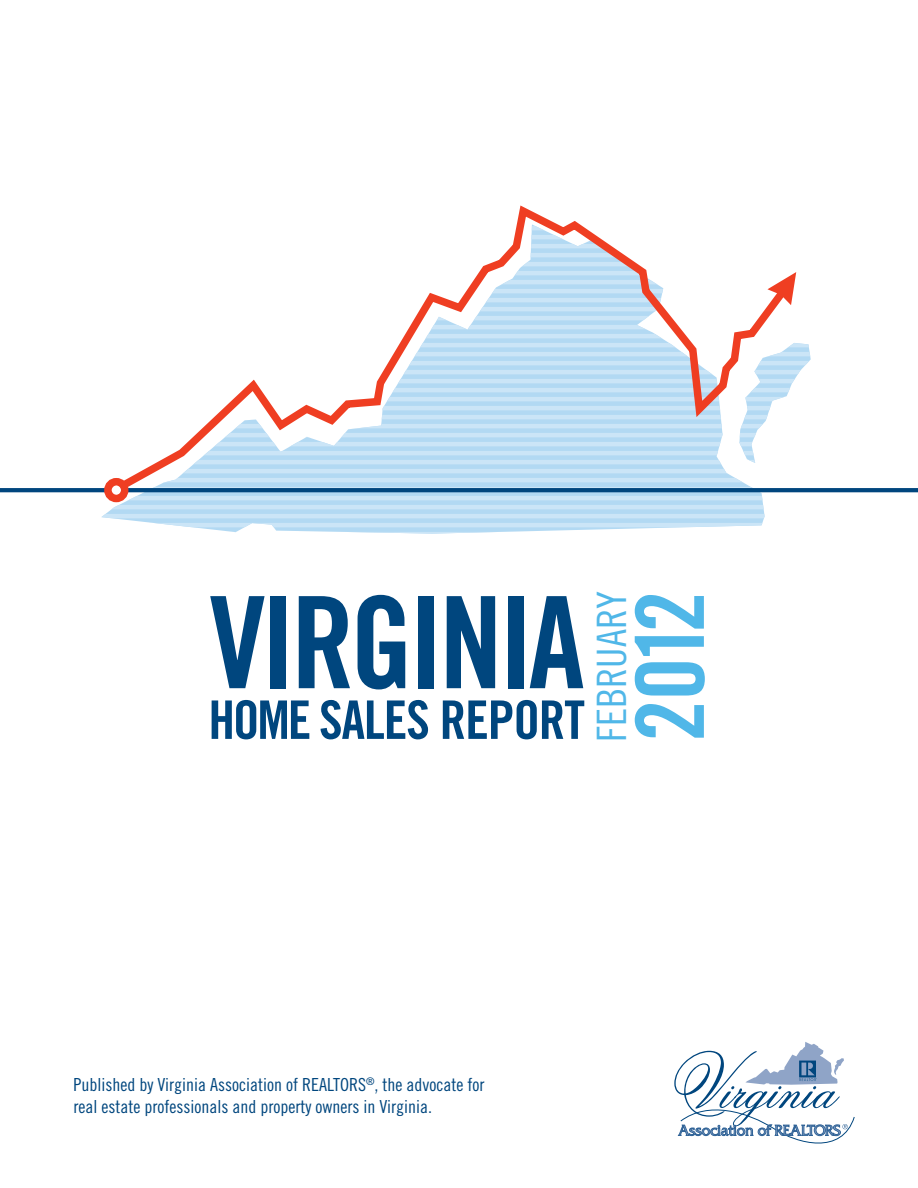
<style>
.page{position:relative;width:918px;height:1188px;background:#fff}
.page>*{position:absolute;margin:0;border:0;box-sizing:border-box;transform-origin:0 0}
.t1{font:127.5px "Trade Gothic LT Std Bd Cn 20";letter-spacing:-.04em;color:#00467e}
.t2{font:94.5px "Trade Gothic LT Std Bd Cn 20";color:#50b7e8}
.t3{font:53.25px "Trade Gothic LT Std Bd Cn 20";letter-spacing:-.02em;color:#00467e}
.t4{font:40.5px "Trade Gothic LT Std Cn 18";color:#50b7e8}
.t5{font:18px/21.6px "Trade Gothic LT Std Cn 18";color:#00467e}
</style>
<div class="page">
<svg style="left:105px;top:504px;width:660px;height:28px;fill:#b4daf3"></svg>
<hr style="left:104px;top:505px;width:661px;height:4px;background:#cbe5f7">
<hr style="left:101px;top:514px;width:664px;height:4px;background:#cbe5f7">
<hr style="left:149px;top:523px;width:616px;height:4px;background:#cbe5f7">
<hr style="left:149px;top:532px;width:616px;height:2px;background:#cbe5f7">
<svg style="left:794px;top:347px;width:17px;height:32px"></svg>
<svg style="left:794px;top:343px;width:15px;height:4px"></svg>
<hr style="left:739px;top:352px;width:72px;height:4px;background:#cbe5f7">
<svg style="left:794px;top:361px;width:17px;height:4px"></svg>
<svg style="left:794px;top:370px;width:17px;height:4px"></svg>
<hr style="left:739px;top:460px;width:72px;height:3px;background:#cbe5f7">
<svg style="left:0;top:488px;width:918px;height:4px"></svg>
<svg style="left:98px;top:205px;width:696px;height:299px"></svg>
<svg style="left:108px;top:482px;width:17px;height:17px"></svg>
<div style="left:104px;top:478px;width:24px;height:24px;border:7px solid #ef3e22;border-radius:50%"></div>
<svg style="left:767px;top:272px;width:29px;height:33px"></svg>
<svg style="left:674px;top:1042px;width:181px;height:101px"></svg>
<p class="t1" style="left:209px;top:565px;width:377px">VIRGINIA</p>
<p class="t3" style="left:208px;top:688px;width:378px">HOME SALES REPORT</p>
<p class="t4" style="left:588px;top:742px;width:152px;rotate:-90deg">FEBRUARY</p>
<p class="t2" style="left:613px;top:742px;width:153px;rotate:-90deg">2012</p>
<p class="t5" style="left:74px;top:1074px;width:412px">Published by Virginia Association of REALTORS<sup>®</sup>, the advocate for real estate professionals and property owners in Virginia.</p>
</div>
